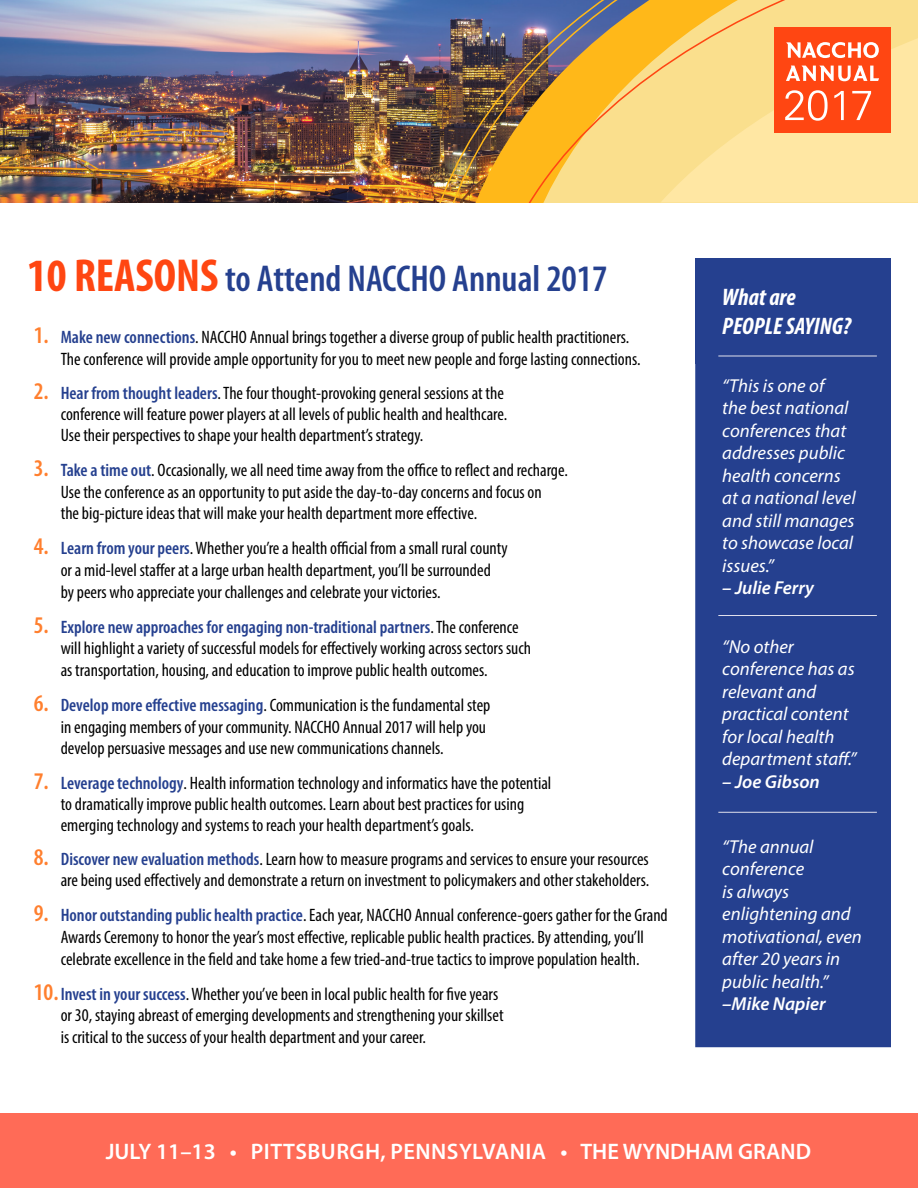
<style>
.page{position:relative;width:918px;height:1188px;background:#fff}
.page>*{position:absolute;margin:0;border:0;box-sizing:border-box;transform-origin:0 0}
.t1{font:600 condensed 37.5px "Myriad Pro";color:#25408f}
.t2{font:italic 700 condensed 24px/28.8px "Myriad Pro";color:#fff}
.t3{font:600 22.5px "Myriad Pro";letter-spacing:.005em;color:#fff}
.t4{font:italic 18.75px/22.5px "Myriad Pro";color:#fff}
.t5{font:italic 600 18.75px "Myriad Pro";color:#fff}
.t6{font:condensed 18px/21.6px "Myriad Pro";color:#000}
.s1{font-weight:700;font-size:46.5px;color:#ff4612}
.s2{font-weight:600;font-size:24px;color:#ff7f2e}
.s3{font-weight:600;color:#25408f}
</style>
<div class="page">
<div style="left:0;top:1114px;width:918px;height:74px;background:#ff6b57"></div>
<img style="left:0;top:0;width:418px;height:202px">
<img style="left:418px;top:0;width:65px;height:202px">
<svg style="left:483px;top:0;width:435px;height:202px"></svg>
<div style="left:774px;top:27px;width:117px;height:106px;background:#ff4612"></div>
<svg style="left:660px;top:38px;width:258px;height:164px"></svg>
<div style="left:700px;top:355px;width:186px;height:688px;background:#25408f"></div>
<div style="left:695px;top:351px;width:196px;height:696px;border:9px solid #25408f"></div>
<div style="left:695px;top:258px;width:196px;height:106px;background:#25408f"></div>
<hr style="left:718px;top:615px;width:159px;height:1px;background:#e1e0ed">
<hr style="left:718px;top:812px;width:159px;height:1px;background:#e1e0ed">
<hr style="left:718px;top:356px;width:159px;height:1px;background:#e1e0ed">
<h1 class="t1" style="left:27px;top:256px;width:582px"><span class="s1">10 REASONS</span> to Attend NACCHO Annual 2017</h1>
<p class="t6" style="left:61px;top:326px;width:581px;text-indent:-27px"><span class="s2">1.</span> <span class="s3">Make new connections</span>. NACCHO Annual brings together a diverse group of public health practitioners.<br>The conference will provide ample opportunity for you to meet new people and forge lasting connections.</p>
<p class="t6" style="left:61px;top:382px;width:448px;line-height:21px;text-indent:-27px"><span class="s2">2.</span> <span class="s3">Hear from thought leaders</span>. The four thought-provoking general sessions at the conference will feature power players at all levels of public health and healthcare.<br>Use their perspectives to shape your health department’s strategy.</p>
<p class="t6" style="left:61px;top:459px;width:509px;text-indent:-27px"><span class="s2">3.</span> <span class="s3">Take a time out</span>. Occasionally, we all need time away from the office to reflect and recharge.<br>Use the conference as an opportunity to put aside the day-to-day concerns and focus on<br>the big-picture ideas that will make your health department more effective.</p>
<p class="t6" style="left:61px;top:537px;width:449px;text-indent:-27px"><span class="s2">4.</span> <span class="s3">Learn from your peers</span>. Whether you’re a health official from a small rural county or a mid-level staffer at a large urban health department, you’ll be surrounded by peers who appreciate your challenges and celebrate your victories.</p>
<p class="t6" style="left:61px;top:616px;width:472px;text-indent:-27px"><span class="s2">5.</span> <span class="s3">Explore new approaches for engaging non-traditional partners</span>. The conference will highlight a variety of successful models for effectively working across sectors such as transportation, housing, and education to improve public health outcomes.</p>
<p class="t6" style="left:61px;top:694px;width:431px;text-indent:-27px"><span class="s2">6.</span> <span class="s3">Develop more effective messaging</span>. Communication is the fundamental step in engaging members of your community. NACCHO Annual 2017 will help you develop persuasive messages and use new communications channels.</p>
<p class="t6" style="left:61px;top:772px;width:492px;line-height:21px;text-indent:-27px"><span class="s2">7.</span> <span class="s3">Leverage technology</span>. Health information technology and informatics have the potential to dramatically improve public health outcomes. Learn about best practices for using emerging technology and systems to reach your health department’s goals.</p>
<p class="t6" style="left:34px;top:849px;width:617px;line-height:21px;text-align:right"><span class="s2">8.</span> <span class="s3">Discover new evaluation methods</span>. Learn how to measure programs and services to ensure your resources are being used effectively and demonstrate a return on investment to policymakers and other stakeholders.</p>
<p class="t6" style="left:34px;top:904px;width:636px;text-align:center"><span class="s2">9.</span> <span class="s3">Honor outstanding public health practice</span>. Each year, NACCHO Annual conference-goers gather for the Grand<br>Awards Ceremony to honor the year’s most effective, replicable public health practices. By attending, you’ll celebrate excellence in the field and take home a few tried-and-true tactics to improve population health.</p>
<p class="t6" style="left:61px;top:983px;width:444px;text-indent:-27px"><span class="s2">10.</span> <span class="s3">Invest in your success</span>. Whether you’ve been in local public health for five years or 30, staying abreast of emerging developments and strengthening your skillset is critical to the success of your health department and your career.</p>
<h2 class="t2" style="left:722px;top:282px;width:130px">What are<br>PEOPLE SAYING?</h2>
<p class="t4" style="left:722px;top:374px;width:135px">“This is one of<br>the best national conferences that addresses public health concerns at a national level and still manages to showcase local issues.”</p>
<p class="t5" style="left:722px;top:576px;width:93px">– Julie Ferry</p>
<p class="t4" style="left:722px;top:635px;width:136px">“No other conference has as relevant and practical content for local health department staff.”</p>
<p class="t5" style="left:722px;top:769px;width:99px">– Joe Gibson</p>
<p class="t4" style="left:722px;top:835px;width:141px">“The annual conference<br>is always enlightening and motivational, even after 20 years in public health.”</p>
<p class="t5" style="left:722px;top:992px;width:105px">–Mike Napier</p>
<p class="t3" style="left:106px;top:1137px;width:707px">JULY 11–13 • PITTSBURGH, PENNSYLVANIA • THE WYNDHAM GRAND</p>
</div>
